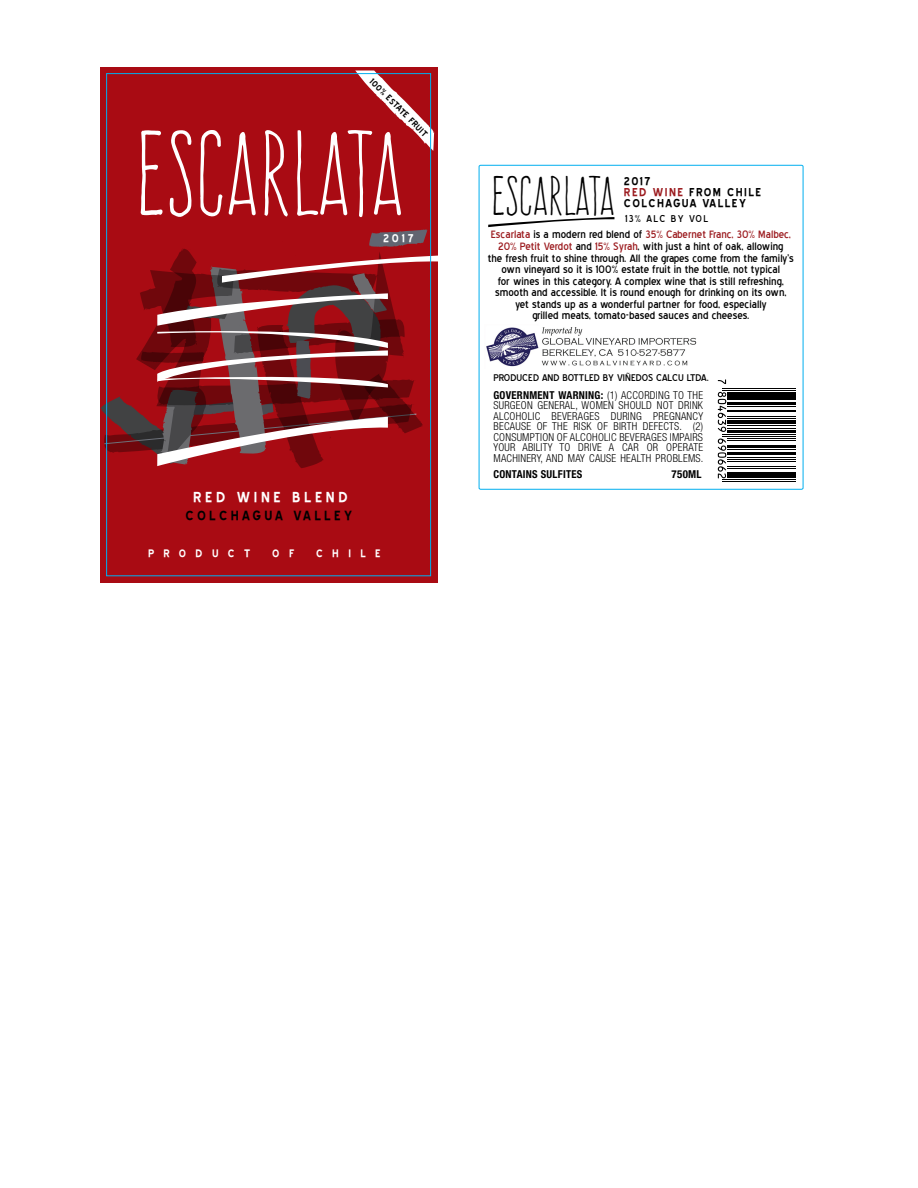
<style>
.page{position:relative;width:918px;height:1188px;background:#fff}
.page>*{position:absolute;margin:0;border:0;box-sizing:border-box;transform-origin:0 0}
.t1{font:105.3px "Frente H1";color:#fff}
.t2{font:48.45px "Frente H1";color:#000}
.t3{font:700 18px "Blue Highway";letter-spacing:.2em;color:#fff}
.t4{font:700 16.5px "Blue Highway";letter-spacing:.2em;color:#000}
.t5{font:700 14.25px/11.1px "Blue Highway";letter-spacing:.1em;color:#000}
.t6{font:700 14.1px "Blue Highway";color:#fff}
.t7{font:13.5px/11.6px "Blue Highway";color:#000;text-align:center}
.t8{font:700 13.5px "Blue Highway";letter-spacing:.695em;color:#fff}
.t9{font:12.6px "Blue Highway";letter-spacing:.1em;color:#000}
.t10{font:12.3px "Blue Highway";color:#000}
.t11{font:300 condensed 10.95px/10.5px "Helvetica Neue";letter-spacing:.025em;color:#000;text-align:justify}
.t12{font:700 condensed 10.95px "Helvetica Neue";letter-spacing:.025em;color:#000}
.t13{font:700 10.5px "Blue Highway";color:#000}
.s1{color:#9c1c20}
.s2{font-weight:700}
</style>
<div class="page">
<div style="left:100px;top:67px;width:337px;height:516px;background:#a90b13"></div>
<svg style="left:488px;top:217px;width:126px;height:10px"></svg>
<img style="left:486px;top:327px;width:211px;height:40px">
<svg style="left:718px;top:379px;width:8px;height:5px"></svg>
<hr style="left:722px;top:388px;width:74px;height:1px;background:#000">
<hr style="left:722px;top:390px;width:74px;height:1px;background:#000">
<hr style="left:727px;top:392px;width:69px;height:2px;background:#000">
<hr style="left:727px;top:395px;width:69px;height:3px;background:#000">
<hr style="left:727px;top:399px;width:69px;height:1px;background:#000">
<hr style="left:727px;top:402px;width:69px;height:3px;background:#000">
<hr style="left:727px;top:406px;width:69px;height:1px;background:#000">
<hr style="left:727px;top:410px;width:69px;height:2px;background:#000">
<hr style="left:727px;top:416px;width:69px;height:1px;background:#000">
<hr style="left:727px;top:418px;width:69px;height:1px;background:#000">
<hr style="left:727px;top:420px;width:69px;height:4px;background:#000">
<hr style="left:727px;top:425px;width:69px;height:1px;background:#000">
<svg style="left:718px;top:392px;width:8px;height:40px"></svg>
<hr style="left:727px;top:428px;width:69px;height:1px;background:#000">
<hr style="left:727px;top:430px;width:69px;height:3px;background:#000">
<hr style="left:722px;top:434px;width:74px;height:1px;background:#000">
<hr style="left:722px;top:436px;width:74px;height:1px;background:#000">
<hr style="left:727px;top:438px;width:69px;height:1px;background:#000">
<hr style="left:727px;top:440px;width:69px;height:1px;background:#000">
<hr style="left:727px;top:445px;width:69px;height:3px;background:#000">
<hr style="left:727px;top:449px;width:69px;height:1px;background:#000">
<hr style="left:727px;top:452px;width:69px;height:3px;background:#000">
<hr style="left:727px;top:457px;width:69px;height:1px;background:#000">
<hr style="left:727px;top:459px;width:69px;height:1px;background:#000">
<hr style="left:727px;top:461px;width:69px;height:1px;background:#000">
<hr style="left:727px;top:466px;width:69px;height:1px;background:#000">
<hr style="left:727px;top:468px;width:69px;height:1px;background:#000">
<svg style="left:718px;top:439px;width:8px;height:39px"></svg>
<hr style="left:727px;top:472px;width:69px;height:3px;background:#000">
<hr style="left:727px;top:475px;width:69px;height:3px;background:#000">
<hr style="left:722px;top:479px;width:74px;height:1px;background:#000">
<hr style="left:722px;top:481px;width:74px;height:1px;background:#000">
<svg style="left:100px;top:229px;width:338px;height:239px"></svg>
<svg style="left:355px;top:70px;width:80px;height:81px"></svg>
<div style="left:479px;top:165px;width:324px;height:325px;border:1px solid #00afef;border-radius:2px"></div>
<div style="left:106px;top:73px;width:325px;height:503px;border:1px solid #00afef"></div>
<p class="t13" style="left:375px;top:76px;width:79px;rotate:45deg">100% ESTATE FRUIT</p>
<h1 class="t1" style="left:135px;top:115px;width:267px">ESCARLATA</h1>
<p class="t6" style="left:383px;top:231px;width:32px">2017</p>
<h3 class="t3" style="left:193px;top:488px;width:156px">RED WINE BLEND</h3>
<p class="t4" style="left:186px;top:508px;width:168px">COLCHAGUA VALLEY</p>
<p class="t8" style="left:148px;top:547px;width:104px">PRODUCT</p>
<p class="t8" style="left:272px;top:547px;width:23px">O F</p>
<p class="t8" style="left:316px;top:547px;width:66px">CHILE</p>
<h2 class="t2" style="left:491px;top:169px;width:124px">ESCARLATA</h2>
<p class="t5" style="left:624px;top:176px;width:139px">2017<br><span class="s1">RED WINE</span> FROM CHILE<br>COLCHAGUA VALLEY</p>
<p class="t9" style="left:625px;top:213px;width:85px">13% ALC BY VOL</p>
<p class="t7" style="left:488px;top:229px;width:308px"><span class="s1">Escarlata</span> is a modern red blend of <span class="s1">35% Cabernet Franc, 30% Malbec, 20% Petit Verdot</span> and <span class="s1">15% Syrah</span>, with just a hint of oak, allowing<br>the fresh fruit to shine through. All the grapes come from the family’s own vineyard so it is 100% estate fruit in the bottle, not typical<br>for wines in this category. A complex wine that is still refreshing, smooth and accessible. It is round enough for drinking on its own, yet stands up as a wonderful partner for food, especially<br>grilled meats, tomato-based sauces and cheeses.</p>
<p class="t10" style="left:493px;top:372px;width:217px">PRODUCED AND BOTTLED BY VIÑEDOS CALCU LTDA.</p>
<p class="t11" style="left:493px;top:390px;width:212px"><span class="s2">GOVERNMENT WARNING:</span> (1) ACCORDING TO THE SURGEON GENERAL, WOMEN SHOULD NOT DRINK ALCOHOLIC BEVERAGES DURING PREGNANCY BECAUSE OF THE RISK OF BIRTH DEFECTS. (2)<br>CONSUMPTION OF ALCOHOLIC BEVERAGES IMPAIRS YOUR ABILITY TO DRIVE A CAR OR OPERATE MACHINERY, AND MAY CAUSE HEALTH PROBLEMS.</p>
<p class="t12" style="left:493px;top:468px;width:90px">CONTAINS SULFITES</p>
<p class="t12" style="left:672px;top:468px;width:32px">750ML</p>
</div>
